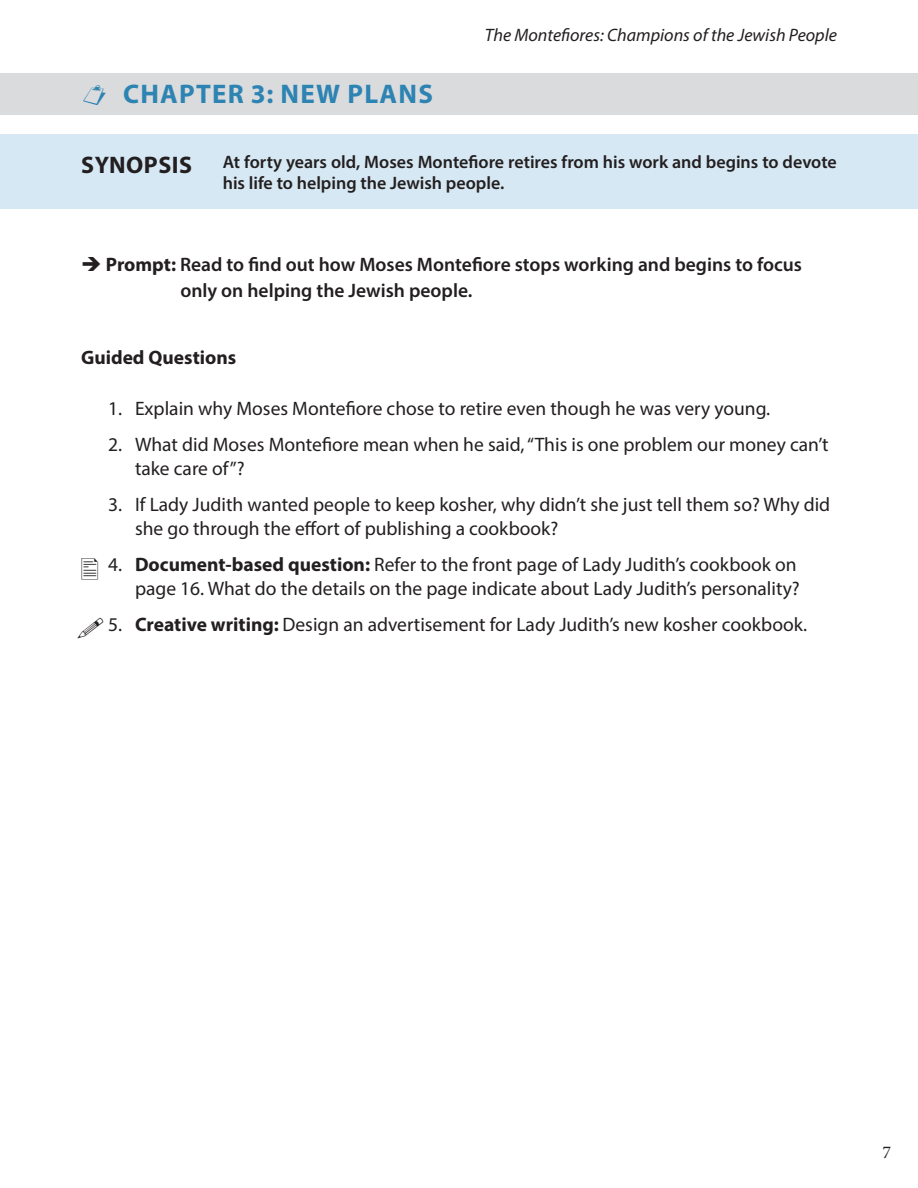
<style>
.page{position:relative;width:918px;height:1188px;background:#fff}
.page>*{position:absolute;margin:0;border:0;box-sizing:border-box;transform-origin:0 0}
.blue_title_gray_back{font:700 27px "Myriad Pro";letter-spacing:.045em;color:#2d83b2}
.t1{font:700 24px "Myriad Pro";letter-spacing:.02em;color:#231f20}
.t2{font:19.5px/24px "Myriad Pro";color:#231f20}
.prompt_new{font:600 19.5px/25.5px "Myriad Pro";color:#231f20}
.Guided_Questions{font:700 19.5px "Myriad Pro";color:#231f20}
.synopsis_text_new{font:600 18px/21px "Myriad Pro";color:#231f20}
.t3{font:italic 18px "Myriad Pro";color:#231f20}
.t4{font:18px "Minion Pro";color:#231f20}
.s1{font-weight:700}
</style>
<div class="page">
<div style="left:0;top:134px;width:918px;height:74px;background:#d6e8f3"></div>
<div style="left:0;top:73px;width:918px;height:42px;background:#dadbdd"></div>
<p class="blue_title_gray_back" style="left:123px;top:76px;width:311px">CHAPTER 3: NEW PLANS</p>
<p class="t3" style="left:485px;top:23px;width:354px">The Montefiores: Champions of the Jewish People</p>
<p class="t1" style="left:81px;top:149px;width:112px">SYNOPSIS</p>
<p class="synopsis_text_new" style="left:223px;top:151px;width:616px">At forty years old, Moses Montefiore retires from his work and begins to devote his life to helping the Jewish people.</p>
<p class="prompt_new" style="left:180px;top:252px;width:623px;text-indent:-99px">➔ <span class="s1">Prompt:</span> Read to find out how Moses Montefiore stops working and begins to focus only on helping the Jewish people.</p>
<p class="Guided_Questions" style="left:81px;top:344px;width:157px">Guided Questions</p>
<p class="t2" style="left:108px;top:396px;width:662px">1. Explain why Moses Montefiore chose to retire even though he was very young.</p>
<p class="t2" style="left:135px;top:432px;width:695px;text-indent:-27px">2. What did Moses Montefiore mean when he said, “This is one problem our money can’t take care of”?</p>
<p class="t2" style="left:135px;top:492px;width:697px;text-indent:-27px">3. If Lady Judith wanted people to keep kosher, why didn’t she just tell them so? Why did she go through the effort of publishing a cookbook?</p>
<p class="t2" style="left:108px;top:552px;width:693px;text-align:right">4. <span class="s1">Document-based question:</span> Refer to the front page of Lady Judith’s cookbook on page 16. What do the details on the page indicate about Lady Judith’s personality?</p>
<p class="t2" style="left:108px;top:612px;width:699px">5. <span class="s1">Creative writing:</span> Design an advertisement for Lady Judith’s new kosher cookbook.</p>
<p class="t4" style="left:882px;top:1140px;width:10px">7</p>
</div>
